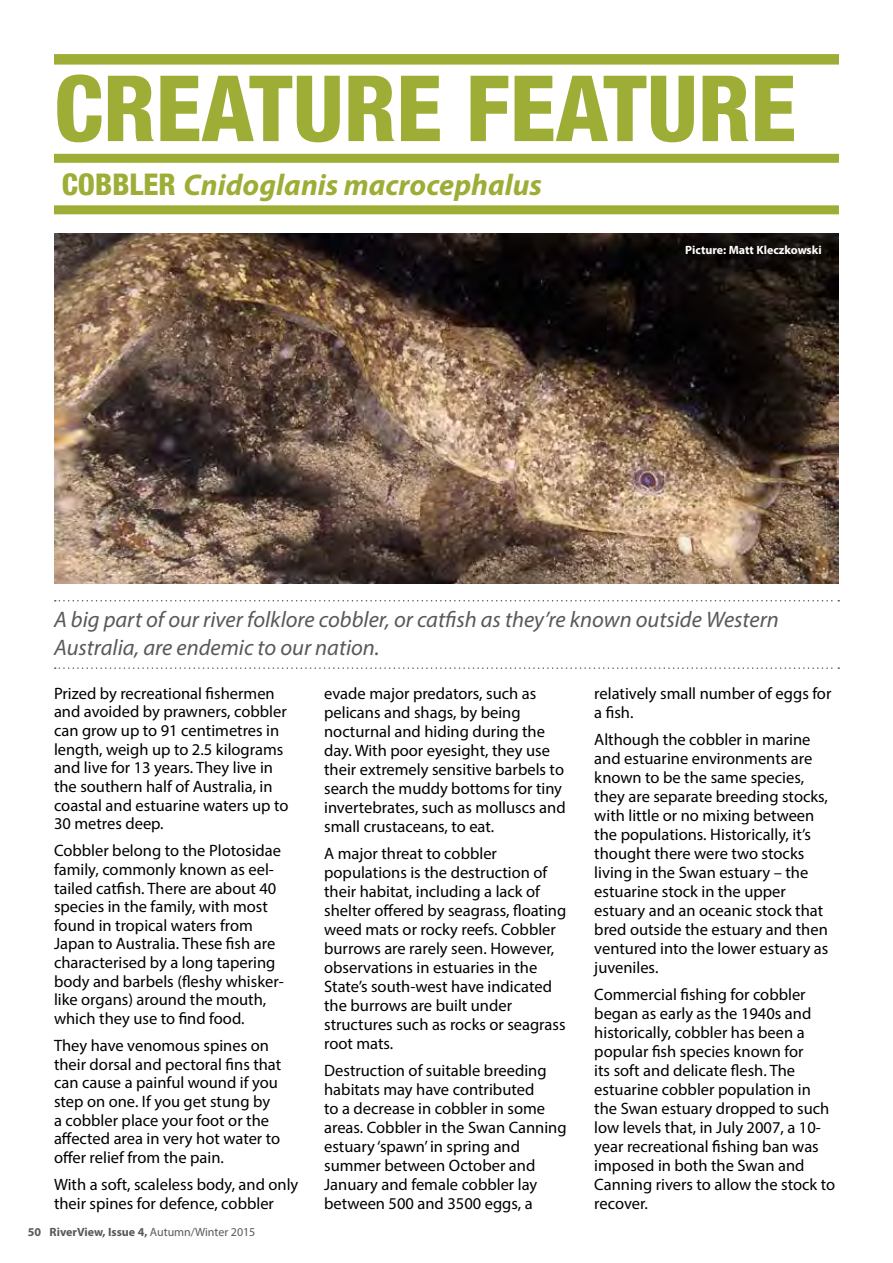
<style>
.page{position:relative;width:893px;height:1263px;background:#fff}
.page>*{position:absolute;margin:0;border:0;box-sizing:border-box;transform-origin:0 0}
.t1{font:800 condensed 91.5px "Helvetica Neue LT Std";color:#9ead35}
.t2{font:italic 700 30px "Myriad Pro";color:#9ead35}
.t3{font:italic 22.5px/27.6px "Myriad Pro";color:#58595b}
.t4{font:16.5px/18.9px "Myriad Pro";color:#000}
.t5{font:700 12px "Myriad Pro";color:#58595b}
.t6{font:700 12px "Myriad Pro";color:#fff}
.s1{font-family:"Helvetica Neue LT Std";font-weight:800;font-style:normal;font-stretch:condensed}
.s2{font-weight:400}
</style>
<div class="page">
<img style="left:54px;top:233px;width:785px;height:350px">
<div style="left:54px;top:54px;width:785px;height:11px;background:#9ead35"></div>
<svg style="left:55px;top:600px;width:784px;height:1px"></svg>
<svg style="left:55px;top:667px;width:784px;height:2px"></svg>
<div style="left:54px;top:154px;width:785px;height:9px;background:#9ead35"></div>
<div style="left:54px;top:205px;width:785px;height:9px;background:#9ead35"></div>
<h1 class="t1" style="left:54px;top:52px;width:744px">CREATURE FEATURE</h1>
<h2 class="t2" style="left:62px;top:165px;width:482px"><span class="s1">COBBLER</span> Cnidoglanis macrocephalus</h2>
<p class="t6" style="left:685px;top:242px;width:138px">Picture: Matt Kleczkowski</p>
<h3 class="t3" style="left:54px;top:605px;width:726px">A big part of our river folklore cobbler, or catfish as they’re known outside Western<br>Australia, are endemic to our nation.</h3>
<p class="t4" style="left:54px;top:684px;width:236px">Prized by recreational fishermen and avoided by prawners, cobbler can grow up to 91 centimetres in length, weigh up to 2.5 kilograms and live for 13 years. They live in the southern half of Australia, in coastal and estuarine waters up to<br>30 metres deep.</p>
<p class="t4" style="left:54px;top:841px;width:231px">Cobbler belong to the Plotosidae family, commonly known as eel&shy;tailed catfish. There are about 40 species in the family, with most found in tropical waters from<br>Japan to Australia. These fish are characterised by a long tapering body and barbels (fleshy whisker&shy;like organs) around the mouth, which they use to find food.</p>
<p class="t4" style="left:54px;top:1036px;width:229px">They have venomous spines on their dorsal and pectoral fins that can cause a painful wound if you step on one. If you get stung by a cobbler place your foot or the affected area in very hot water to offer relief from the pain.</p>
<p class="t4" style="left:54px;top:1175px;width:246px">With a soft, scaleless body, and only their spines for defence, cobbler</p>
<p class="t4" style="left:594px;top:683px;width:239px">relatively small number of eggs for a fish.</p>
<p class="t4" style="left:594px;top:730px;width:236px">Although the cobbler in marine and estuarine environments are known to be the same species, they are separate breeding stocks, with little or no mixing between the populations. Historically, it’s thought there were two stocks living in the Swan estuary – the estuarine stock in the upper estuary and an oceanic stock that bred outside the estuary and then ventured into the lower estuary as juveniles.</p>
<p class="t4" style="left:594px;top:985px;width:242px">Commercial fishing for cobbler began as early as the 1940s and historically, cobbler has been a popular fish species known for<br>its soft and delicate flesh. The estuarine cobbler population in the Swan estuary dropped to such low levels that, in July 2007, a 10- year recreational fishing ban was imposed in both the Swan and<br>Canning rivers to allow the stock to recover.</p>
<p class="t4" style="left:324px;top:684px;width:243px">evade major predators, such as pelicans and shags, by being nocturnal and hiding during the day. With poor eyesight, they use their extremely sensitive barbels to search the muddy bottoms for tiny invertebrates, such as molluscs and small crustaceans, to eat.</p>
<p class="t4" style="left:324px;top:844px;width:244px">A major threat to cobbler populations is the destruction of their habitat, including a lack of shelter offered by seagrass, floating weed mats or rocky reefs. Cobbler burrows are rarely seen. However, observations in estuaries in the<br>State’s south-west have indicated the burrows are built under structures such as rocks or seagrass root mats.</p>
<p class="t4" style="left:324px;top:1061px;width:244px">Destruction of suitable breeding habitats may have contributed<br>to a decrease in cobbler in some areas. Cobbler in the Swan Canning estuary ‘spawn’ in spring and summer between October and<br>January and female cobbler lay between 500 and 3500 eggs, a</p>
<p class="t5" style="left:28px;top:1224px;width:229px">50 RiverView, Issue 4, <span class="s2">Autumn/Winter 2015</span></p>
</div>
